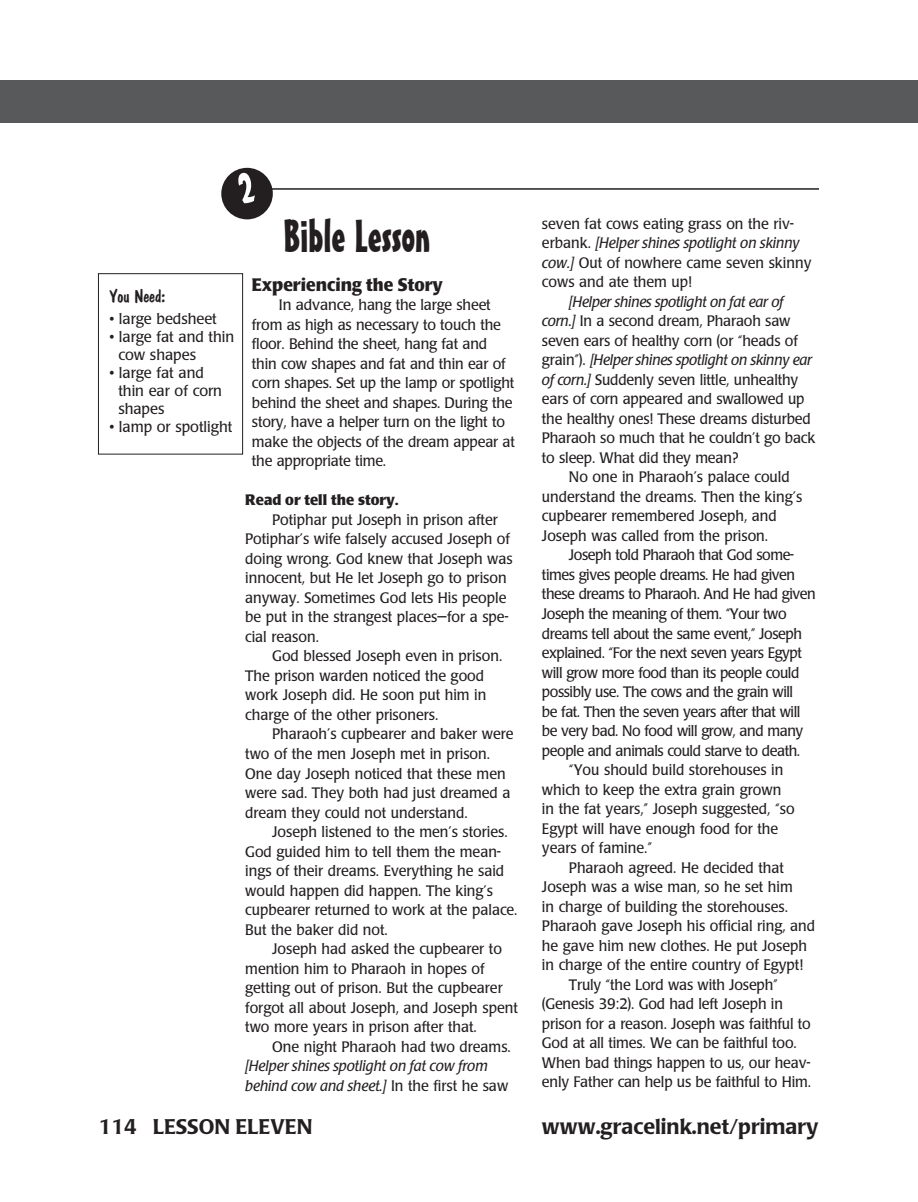
<style>
.page{position:relative;width:918px;height:1202px;background:#fff}
.page>*{position:absolute;margin:0;border:0;box-sizing:border-box;transform-origin:0 0}
.section_title{font:45px "Mister Earl BT";color:#231f20}
.t1{font:500 21px "Poppl Laudatio";color:#231f20}
.subhead{font:700 18px "Poppl Laudatio";color:#231f20;scale:.95 1}
.You_Need_head{font:18px "Dom Casual D";color:#231f20}
.body{font:15px/19.5px "Poppl Laudatio";color:#231f20;scale:.95 1}
.body-2{font:15px/19.5px "Poppl Laudatio";letter-spacing:-.03em;color:#231f20;scale:.95 1}
.body-3{font:15px/19.5px "Poppl Laudatio";color:#231f20}
.body-4{font:italic 15px/19.5px "Poppl Laudatio";color:#231f20}
.You_Need_items{font:15px/18px "Poppl Laudatio";color:#231f20}
.body-5{font:700 15px "Poppl Laudatio";color:#231f20}
.s1{font-style:normal}
.s2{font-style:italic}
</style>
<div class="page">
<hr style="left:271px;top:188px;width:548px;height:2px;background:#231f20">
<div style="left:0;top:80px;width:891px;height:43px;background:#58595b"></div>
<div style="left:891px;top:80px;width:27px;height:43px;background:#58595b"></div>
<div style="left:98px;top:273px;width:145px;height:181px;border:1px solid #231f20"></div>
<svg style="left:221px;top:168px;width:52px;height:51px"></svg>
<p class="You_Need_head" style="left:109px;top:285px;width:58px">You Need:</p>
<p class="You_Need_items" style="left:109px;top:310px;width:109px">• large bedsheet</p>
<p class="You_Need_items" style="left:118px;top:328px;width:118px;text-indent:-9px">• large fat and thin cow shapes</p>
<p class="You_Need_items" style="left:118px;top:364px;width:105px;text-indent:-9px">• large fat and thin ear of corn shapes</p>
<p class="You_Need_items" style="left:109px;top:418px;width:125px">• lamp or spotlight</p>
<p class="section_title" style="left:283px;top:208px;width:149px">Bible Lesson</p>
<p class="subhead" style="left:252px;top:274px;width:203px">Experiencing the Story</p>
<p class="body-3" style="left:252px;top:296px;width:264px;text-indent:27px">In advance, hang the large sheet from as high as necessary to touch the floor. Behind the sheet, hang fat and thin cow shapes and fat and thin ear of corn shapes. Set up the lamp or spotlight behind the sheet and shapes. During the story, have a helper turn on the light to make the objects of the dream appear at the appropriate time.</p>
<p class="body-5" style="left:245px;top:492px;width:154px">Read or tell the story.</p>
<p class="body" style="left:245px;top:510px;width:283px;text-indent:27px">Potiphar put Joseph in prison after Potiphar’s wife falsely accused Joseph of doing wrong. God knew that Joseph was innocent, but He let Joseph go to prison anyway. Sometimes God lets His people be put in the strangest places—for a spe&shy;cial reason.</p>
<p class="body" style="left:245px;top:647px;width:272px;text-indent:27px">God blessed Joseph even in prison.<br>The prison warden noticed the good work Joseph did. He soon put him in charge of the other prisoners.</p>
<p class="body" style="left:245px;top:725px;width:284px;text-indent:27px">Pharaoh’s cupbearer and baker were two of the men Joseph met in prison.<br>One day Joseph noticed that these men were sad. They both had just dreamed a dream they could not understand.</p>
<p class="body" style="left:245px;top:822px;width:288px;text-indent:27px">Joseph listened to the men’s stories.<br>God guided him to tell them the mean&shy;ings of their dreams. Everything he said would happen did happen. The king’s cupbearer returned to work at the palace.<br>But the baker did not.</p>
<p class="body" style="left:245px;top:939px;width:288px;text-indent:27px">Joseph had asked the cupbearer to mention him to Pharaoh in hopes of getting out of prison. But the cupbearer forgot all about Joseph, and Joseph spent two more years in prison after that.</p>
<p class="body-4" style="left:245px;top:1037px;width:267px;text-indent:27px"><span class="s1">One night Pharaoh had two dreams. </span>[Helper shines spotlight on fat cow from behind cow and sheet.] <span class="s1">In the first he saw</span></p>
<p class="body" style="left:542px;top:214px;width:285px">seven fat cows eating grass on the riv&shy;erbank. <span class="s2">[Helper shines spotlight on skinny cow.]</span> Out of nowhere came seven skinny cows and ate them up!</p>
<p class="body" style="left:542px;top:292px;width:289px;text-indent:27px"><span class="s2">[Helper shines spotlight on fat ear of corn.]</span> In a second dream, Pharaoh saw seven ears of healthy corn (or “heads of grain”). <span class="s2">[Helper shines spotlight on skinny ear of corn.]</span> Suddenly seven little, unhealthy ears of corn appeared and swallowed up the healthy ones! These dreams disturbed Pharaoh so much that he couldn’t go back to sleep. What did they mean?</p>
<p class="body" style="left:542px;top:468px;width:276px;text-indent:27px">No one in Pharaoh’s palace could understand the dreams. Then the king’s cupbearer remembered Joseph, and Joseph was called from the prison.</p>
<p class="body-2" style="left:542px;top:546px;width:290px;text-indent:27px">Joseph told Pharaoh that God some&shy;times gives people dreams. He had given these dreams to Pharaoh. And He had given Joseph the meaning of them. “Your two dreams tell about the same event,” Joseph explained. “For the next seven years Egypt will grow more food than its people could possibly use. The cows and the grain will<br>be fat. Then the seven years after that will be very bad. No food will grow, and many people and animals could starve to death.</p>
<p class="body" style="left:542px;top:760px;width:268px;text-indent:27px">“You should build storehouses in which to keep the extra grain grown in the fat years,” Joseph suggested, “so<br>Egypt will have enough food for the years of famine.”</p>
<p class="body" style="left:542px;top:858px;width:289px;text-indent:27px">Pharaoh agreed. He decided that Joseph was a wise man, so he set him<br>in charge of building the storehouses.<br>Pharaoh gave Joseph his official ring, and he gave him new clothes. He put Joseph in charge of the entire country of Egypt!</p>
<p class="body" style="left:542px;top:975px;width:285px;text-indent:27px">Truly “the Lord was with Joseph” (Genesis 39:2). God had left Joseph in prison for a reason. Joseph was faithful to God at all times. We can be faithful too.<br>When bad things happen to us, our heav&shy;enly Father can help us be faithful to Him.</p>
<p class="t1" style="left:99px;top:1115px;width:215px">114 LESSON ELEVEN</p>
<p class="t1" style="left:542px;top:1115px;width:278px">www.gracelink.net/primary</p>
</div>
